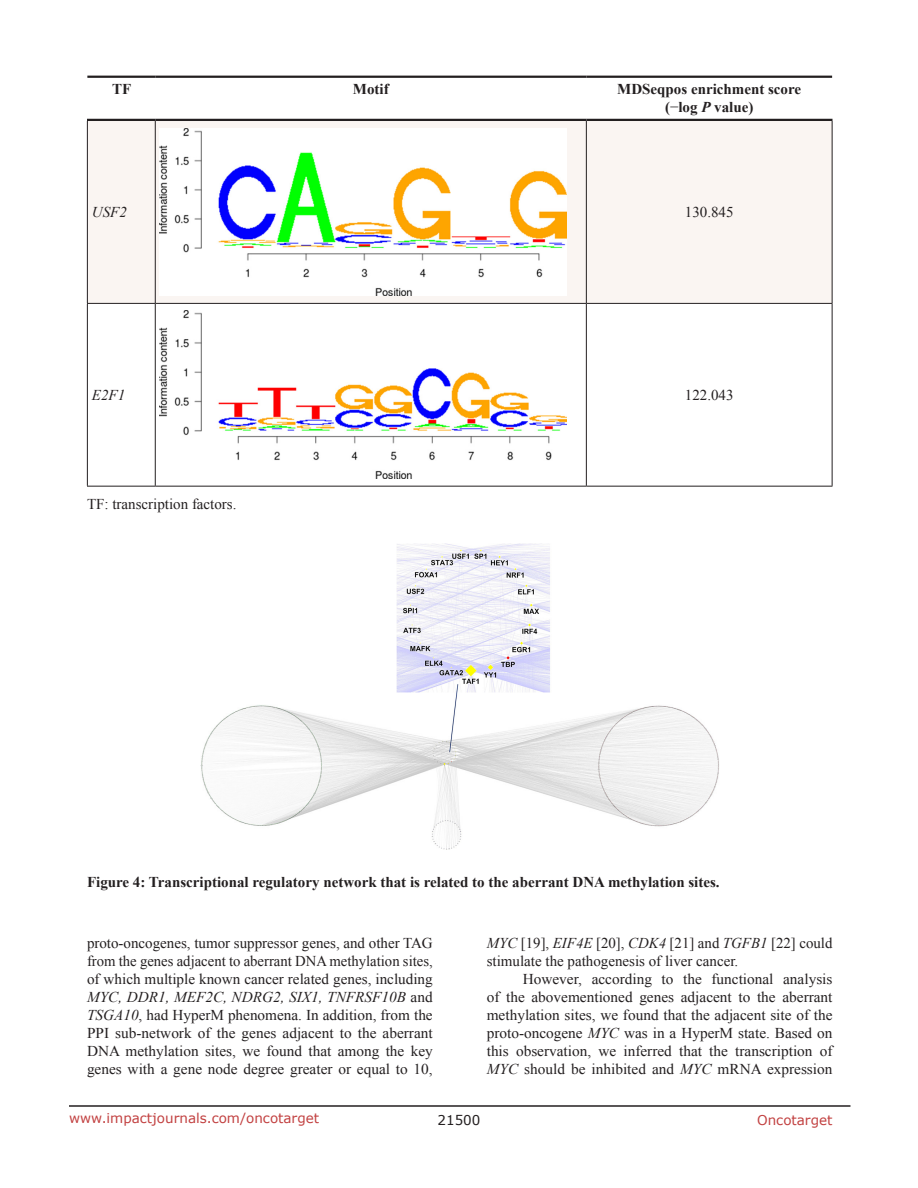
<style>
.page{position:relative;width:918px;height:1188px;background:#fff}
.page>*{position:absolute;margin:0;border:0;box-sizing:border-box;transform-origin:0 0}
.BodyText{font:15px/18px "Times New Roman";color:#231f20;text-align:justify}
.FigureText{font:700 15px "Times New Roman";color:#231f20}
.Table_head{font:700 15px/18px "Times New Roman";color:#231f20;text-align:center}
.TableText{font:15px "Times New Roman";color:#231f20}
.TableText-2{font:italic 15px "Times New Roman";color:#231f20}
.t1{font:13.5px "Verdana";color:#c24141}
.t2{font:13.5px "Verdana";color:#231f20}
.s1{font-weight:400}
.s2{font-style:italic}
</style>
<div class="page">
<hr style="left:69px;top:1105px;width:781px;height:2px;background:#231f20">
<img style="left:200px;top:543px;width:519px;height:307px">
<svg style="left:87px;top:118px;width:745px;height:1px"></svg>
<div style="left:88px;top:121px;width:744px;height:182px;background:#faf5f2"></div>
<svg style="left:88px;top:304px;width:744px;height:182px"></svg>
<hr style="left:87px;top:76px;width:68px;height:2px;background:#231f20">
<hr style="left:155px;top:76px;width:431px;height:2px;background:#231f20">
<hr style="left:586px;top:76px;width:246px;height:2px;background:#231f20">
<hr style="left:87px;top:119px;width:68px;height:2px;background:#231f20">
<hr style="left:155px;top:119px;width:431px;height:2px;background:#231f20">
<hr style="left:586px;top:119px;width:246px;height:2px;background:#231f20">
<hr style="left:87px;top:121px;width:1px;height:182px;background:#231f20">
<hr style="left:832px;top:121px;width:1px;height:182px;background:#231f20">
<hr style="left:87px;top:304px;width:1px;height:182px;background:#231f20">
<hr style="left:832px;top:304px;width:1px;height:182px;background:#231f20">
<hr style="left:87px;top:486px;width:68px;height:1px;background:#231f20">
<hr style="left:155px;top:486px;width:431px;height:1px;background:#231f20">
<hr style="left:586px;top:486px;width:246px;height:1px;background:#231f20">
<hr style="left:155px;top:121px;width:1px;height:182px;background:#231f20">
<hr style="left:586px;top:121px;width:1px;height:182px;background:#231f20">
<hr style="left:87px;top:303px;width:68px;height:1px;background:#231f20">
<hr style="left:155px;top:303px;width:431px;height:1px;background:#231f20">
<hr style="left:155px;top:304px;width:1px;height:182px;background:#231f20">
<hr style="left:586px;top:303px;width:246px;height:1px;background:#231f20">
<hr style="left:586px;top:304px;width:1px;height:182px;background:#231f20">
<img style="left:160px;top:128px;width:406px;height:168px">
<img style="left:160px;top:311px;width:406px;height:168px">
<p class="Table_head" style="left:112px;top:80px;width:21px">TF</p>
<p class="Table_head" style="left:353px;top:80px;width:37px">Motif</p>
<p class="Table_head" style="left:617px;top:80px;width:185px">MDSeqpos enrichment score (<span class="s1">−</span>log <span class="s2">P</span> value)</p>
<p class="TableText-2" style="left:92px;top:202px;width:36px">USF2</p>
<p class="TableText" style="left:685px;top:202px;width:50px">130.845</p>
<p class="TableText-2" style="left:92px;top:385px;width:35px">E2F1</p>
<p class="TableText" style="left:685px;top:385px;width:50px">122.043</p>
<p class="TableText" style="left:87px;top:494px;width:151px">TF: transcription factors.</p>
<p class="FigureText" style="left:87px;top:873px;width:634px">Figure 4: Transcriptional regulatory network that is related to the aberrant DNA methylation sites.</p>
<p class="BodyText" style="left:87px;top:933px;width:347px">proto-oncogenes, tumor suppressor genes, and other TAG from the genes adjacent to aberrant DNA methylation sites, of which multiple known cancer related genes, including <span class="s2">MYC, DDR1, MEF2C, NDRG2, SIX1, TNFRSF10B</span> and <span class="s2">TSGA10</span>, had HyperM phenomena. In addition, from the PPI sub-network of the genes adjacent to the aberrant DNA methylation sites, we found that among the key genes with a gene node degree greater or equal to 10,</p>
<p class="BodyText" style="left:487px;top:933px;width:347px"><span class="s2">MYC</span> [19], <span class="s2">EIF4E</span> [20], <span class="s2">CDK4</span> [21] and <span class="s2">TGFB1</span> [22] could stimulate the pathogenesis of liver cancer.</p>
<p class="BodyText" style="left:487px;top:969px;width:347px;text-indent:36px">However, according to the functional analysis of the abovementioned genes adjacent to the aberrant methylation sites, we found that the adjacent site of the proto-oncogene <span class="s2">MYC</span> was in a HyperM state. Based on this observation, we inferred that the transcription of <span class="s2">MYC</span> should be inhibited and <span class="s2">MYC</span> mRNA expression</p>
<p class="t1" style="left:69px;top:1109px;width:252px">www.impactjournals.com/oncotarget</p>
<p class="t2" style="left:438px;top:1111px;width:44px">21500</p>
<p class="t1" style="left:757px;top:1111px;width:77px">Oncotarget</p>
</div>
